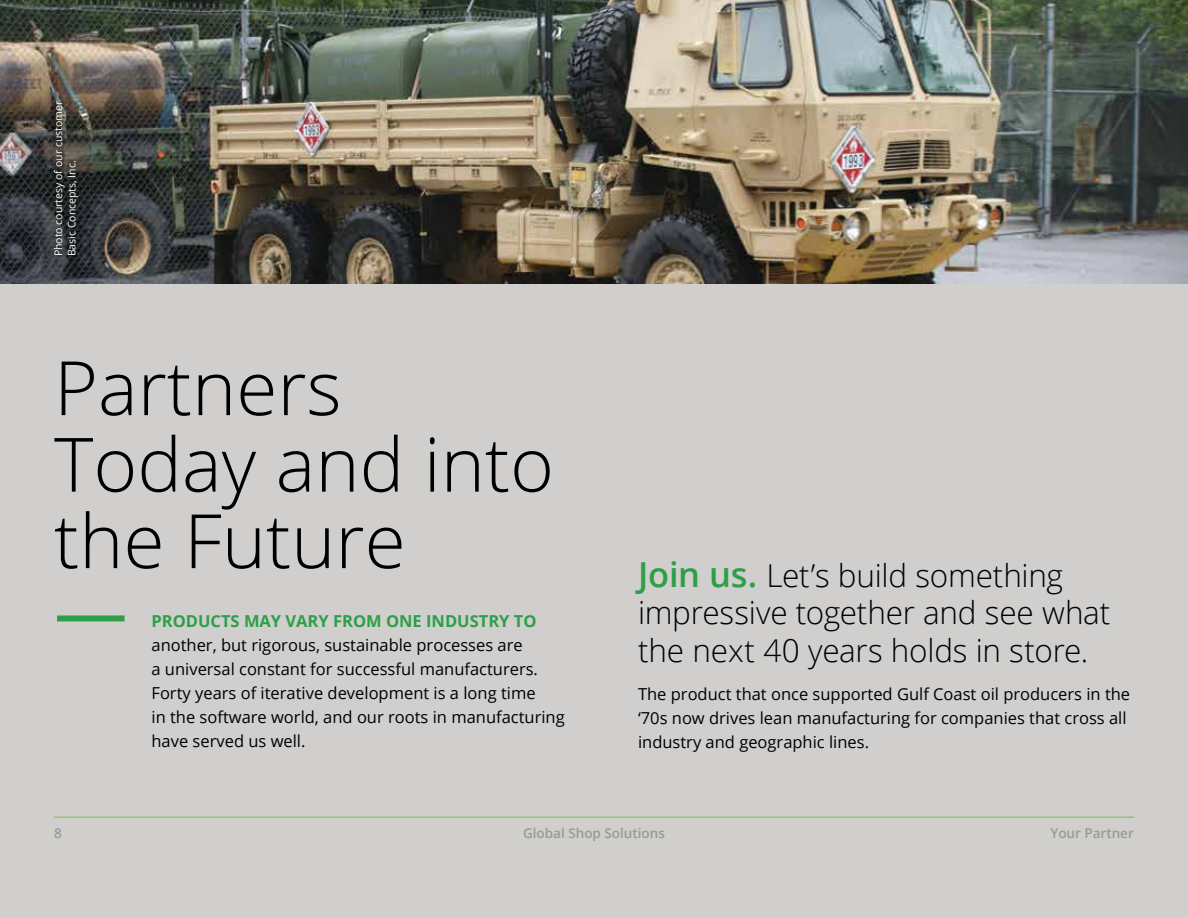
<style>
.page{position:relative;width:1188px;height:918px;background:#fff}
.page>*{position:absolute;margin:0;border:0;box-sizing:border-box;transform-origin:0 0}
.t1{font:300 75px/76.5px "Open Sans";color:#000}
.t2{font:300 31.5px/37.5px "Open Sans";letter-spacing:-.005em;color:#000}
.t3{font:16.5px/24px "Open Sans";color:#000}
.t4{font:700 16.5px "Open Sans";color:#2e9f48}
.t5{font:600 13.5px "Open Sans";color:#999998}
.t6{font:10.5px/13.5px "Open Sans";color:#fff}
.s1{font-weight:600;font-size:34.5px;color:#2e9f48}
</style>
<div class="page">
<div style="left:0;top:263px;width:1188px;height:655px;background:#d0cfce"></div>
<img style="left:0;top:0;width:1188px;height:284px">
<div style="left:48px;top:95px;width:36px;height:166px;background:#000;opacity:.95"></div>
<div style="left:57px;top:615px;width:68px;height:6px;background:#2e9f48"></div>
<hr style="left:54px;top:817px;width:1080px;height:1px;background:#78bd43">
<p class="t6" style="left:51px;top:256px;width:157px;rotate:-90deg">Photo courtesy of our customer<br>Basic Concepts, Inc.</p>
<h1 class="t1" style="left:54px;top:348px;width:501px">Partners<br>Today and into the Future</h1>
<p class="t4" style="left:152px;top:610px;width:387px">PRODUCTS MAY VARY FROM ONE INDUSTRY TO</p>
<p class="t3" style="left:152px;top:633px;width:415px">another, but rigorous, sustainable processes are<br>a universal constant for successful manufacturers.<br>Forty years of iterative development is a long time<br>in the software world, and our roots in manufacturing have served us well.</p>
<h2 class="t2" style="left:638px;top:556px;width:474px"><span class="s1">Join us.</span> Let’s build something impressive together and see what the next 40 years holds in store.</h2>
<p class="t3" style="left:638px;top:682px;width:494px">The product that once supported Gulf Coast oil producers in the ‘70s now drives lean manufacturing for companies that cross all industry and geographic lines.</p>
<p class="t5" style="left:54px;top:824px;width:9px">8</p>
<p class="t5" style="left:523px;top:824px;width:143px">Global Shop Solutions</p>
<p class="t5" style="left:1050px;top:824px;width:85px">Your Partner</p>
</div>
